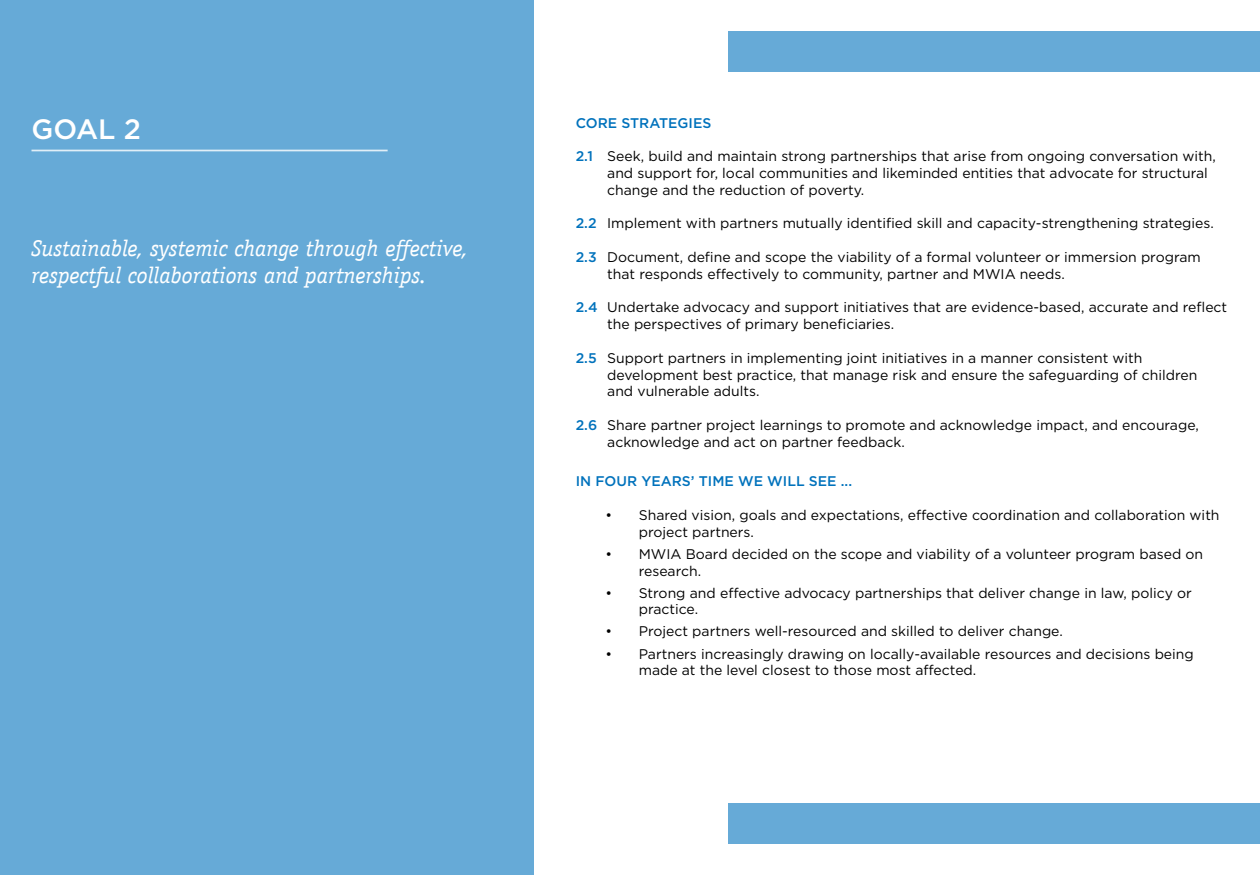
<style>
.page{position:relative;width:1260px;height:875px;background:#fff}
.page>*{position:absolute;margin:0;border:0;box-sizing:border-box;transform-origin:0 0}
.t1{font:500 28px "Gotham";color:#fff}
.t2{font:italic 22.75px/27.3px "Officina Serif LT";color:#fff}
.t3{font:14px/16.8px "Gotham";color:#000}
.t4{font:500 14px "Gotham";color:#0072bc}
.s1{font-weight:500;color:#0072bc}
</style>
<div class="page">
<div style="left:0;top:0;width:534px;height:875px;background:#66aad7"></div>
<hr style="left:32px;top:150px;width:356px;height:1px;background:#fff">
<div style="left:728px;top:32px;width:532px;height:40px;background:#66aad7"></div>
<div style="left:728px;top:803px;width:532px;height:41px;background:#66aad7"></div>
<h1 class="t1" style="left:32px;top:111px;width:111px">GOAL 2</h1>
<p class="t4" style="left:576px;top:113px;width:137px">CORE STRATEGIES</p>
<p class="t3" style="left:607px;top:148px;width:610px;text-indent:-32px"><span class="s1">2.1</span> Seek, build and maintain strong partnerships that arise from ongoing conversation with, and support for, local communities and likeminded entities that advocate for structural change and the reduction of poverty.</p>
<p class="t3" style="left:576px;top:215px;width:640px"><span class="s1">2.2</span> Implement with partners mutually identified skill and capacity-strengthening strategies.</p>
<p class="t3" style="left:607px;top:248px;width:595px;text-indent:-32px"><span class="s1">2.3</span> Document, define and scope the viability of a formal volunteer or immersion program that responds effectively to community, partner and MWIA needs.</p>
<p class="t3" style="left:607px;top:299px;width:622px;text-indent:-32px"><span class="s1">2.4</span> Undertake advocacy and support initiatives that are evidence-based, accurate and reflect the perspectives of primary beneficiaries.</p>
<p class="t3" style="left:607px;top:349px;width:592px;text-indent:-32px"><span class="s1">2.5</span> Support partners in implementing joint initiatives in a manner consistent with development best practice, that manage risk and ensure the safeguarding of children and vulnerable adults.</p>
<p class="t3" style="left:607px;top:416px;width:593px;text-indent:-32px"><span class="s1">2.6</span> Share partner project learnings to promote and acknowledge impact, and encourage, acknowledge and act on partner feedback.</p>
<p class="t4" style="left:576px;top:472px;width:278px">IN FOUR YEARS’ TIME WE WILL SEE ...</p>
<p class="t3" style="left:639px;top:506px;width:582px;text-indent:-33px">• Shared vision, goals and expectations, effective coordination and collaboration with project partners.</p>
<p class="t3" style="left:639px;top:545px;width:566px;text-indent:-33px">• MWIA Board decided on the scope and viability of a volunteer program based on research.</p>
<p class="t3" style="left:639px;top:584px;width:555px;text-indent:-33px">• Strong and effective advocacy partnerships that deliver change in law, policy or practice.</p>
<p class="t3" style="left:606px;top:623px;width:459px">• Project partners well-resourced and skilled to deliver change.</p>
<p class="t3" style="left:639px;top:645px;width:557px;text-indent:-33px">• Partners increasingly drawing on locally-available resources and decisions being made at the level closest to those most affected.</p>
<h2 class="t2" style="left:32px;top:235px;width:438px">Sustainable, systemic change through effective, respectful collaborations and partnerships.</h2>
</div>
